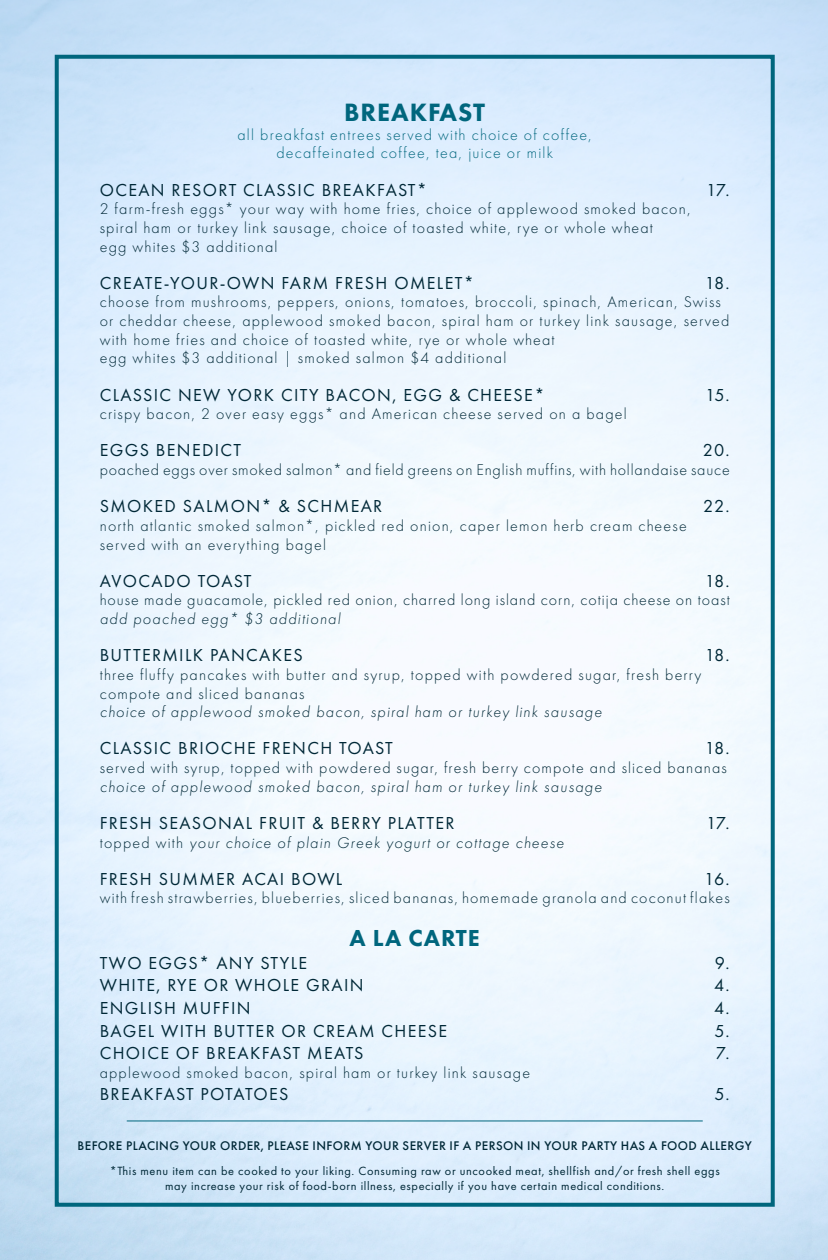
<style>
.page{position:relative;width:828px;height:1260px;background:#fff}
.page>*{position:absolute;margin:0;border:0;box-sizing:border-box;transform-origin:0 0}
.t1{font:800 26px "Futura PT";letter-spacing:.035em;color:#00667d}
.t2{font:800 24px "Futura PT";letter-spacing:.035em;color:#00667d}
.Item_1{font:18px "Futura PT";letter-spacing:.075em;color:#002837}
.t3{font:300 16px/18.6px "Futura PT";letter-spacing:.075em;color:#002837}
.t4{font:italic 300 16px "Futura PT";letter-spacing:.075em;color:#002837}
.t5{font:300 16px "Futura PT";letter-spacing:.075em;color:#00667d}
.t6{font:300 16px "Futura PT";letter-spacing:.05em;color:#002837}
.t7{font:500 13px "Futura PT";letter-spacing:.03em;color:#002837}
.t8{font:12.4px "Futura PT";letter-spacing:.05em;color:#002837}
.s1{font-style:normal}
</style>
<div class="page">
<div style="left:55px;top:55px;width:720px;height:1152px;border:4px solid #00667d"></div>
<hr style="left:127px;top:1120px;width:576px;height:1px;background:#00667d">
<p class="t1" style="left:344px;top:96px;width:143px">BREAKFAST</p>
<p class="t5" style="left:238px;top:125px;width:356px">all breakfast entrees served with choice of coffee,</p>
<p class="t5" style="left:276px;top:144px;width:278px">decaffeinated coffee, tea, juice or milk</p>
<p class="Item_1" style="left:100px;top:179px;width:329px">OCEAN RESORT CLASSIC BREAKFAST*</p>
<p class="Item_1" style="left:706px;top:179px;width:25px">17.</p>
<p class="t3" style="left:100px;top:200px;width:592px">2 farm-fresh eggs* your way with home fries, choice of applewood smoked bacon, spiral ham or turkey link sausage, choice of toasted white, rye or whole wheat</p>
<p class="t3" style="left:100px;top:237px;width:179px">egg whites $3 additional</p>
<p class="Item_1" style="left:100px;top:272px;width:376px">CREATE-YOUR-OWN FARM FRESH OMELET*</p>
<p class="Item_1" style="left:705px;top:272px;width:27px">18.</p>
<p class="t3" style="left:100px;top:293px;width:631px">choose from mushrooms, peppers, onions, tomatoes, broccoli, spinach, American, Swiss or cheddar cheese, applewood smoked bacon, spiral ham or turkey link sausage, served with home fries and choice of toasted white, rye or whole wheat</p>
<p class="t3" style="left:100px;top:349px;width:408px">egg whites $3 additional | smoked salmon $4 additional</p>
<p class="Item_1" style="left:100px;top:384px;width:446px">CLASSIC NEW YORK CITY BACON, EGG &amp; CHEESE*</p>
<p class="Item_1" style="left:705px;top:384px;width:26px">15.</p>
<p class="t3" style="left:100px;top:405px;width:529px">crispy bacon, 2 over easy eggs* and American cheese served on a bagel</p>
<p class="Item_1" style="left:100px;top:440px;width:143px">EGGS BENEDICT</p>
<p class="Item_1" style="left:703px;top:440px;width:28px">20.</p>
<p class="t6" style="left:100px;top:461px;width:632px">poached eggs over smoked salmon* and field greens on English muffins, with hollandaise sauce</p>
<p class="Item_1" style="left:100px;top:496px;width:284px">SMOKED SALMON* &amp; SCHMEAR</p>
<p class="Item_1" style="left:703px;top:496px;width:28px">22.</p>
<p class="t3" style="left:100px;top:516px;width:589px">north atlantic smoked salmon*, pickled red onion, caper lemon herb cream cheese</p>
<p class="t3" style="left:100px;top:535px;width:228px">served with an everything bagel</p>
<p class="Item_1" style="left:100px;top:570px;width:153px">AVOCADO TOAST</p>
<p class="Item_1" style="left:705px;top:570px;width:27px">18.</p>
<p class="t3" style="left:100px;top:591px;width:632px">house made guacamole, pickled red onion, charred long island corn, cotija cheese on toast</p>
<p class="t4" style="left:100px;top:610px;width:242px">add poached egg* $3 additional</p>
<p class="Item_1" style="left:100px;top:645px;width:205px">BUTTERMILK PANCAKES</p>
<p class="Item_1" style="left:705px;top:645px;width:27px">18.</p>
<p class="t3" style="left:100px;top:665px;width:603px">three fluffy pancakes with butter and syrup, topped with powdered sugar, fresh berry compote and sliced bananas</p>
<p class="t4" style="left:100px;top:703px;width:504px">choice of applewood smoked bacon, spiral ham or turkey link sausage</p>
<p class="Item_1" style="left:100px;top:738px;width:295px">CLASSIC BRIOCHE FRENCH TOAST</p>
<p class="Item_1" style="left:705px;top:738px;width:27px">18.</p>
<p class="t3" style="left:100px;top:759px;width:629px">served with syrup, topped with powdered sugar, fresh berry compote and sliced bananas</p>
<p class="t4" style="left:100px;top:777px;width:504px">choice of applewood smoked bacon, spiral ham or turkey link sausage</p>
<p class="Item_1" style="left:100px;top:812px;width:356px">FRESH SEASONAL FRUIT &amp; BERRY PLATTER</p>
<p class="Item_1" style="left:706px;top:812px;width:25px">17.</p>
<p class="t4" style="left:100px;top:833px;width:466px"><span class="s1">topped with</span> your choice of plain Greek yogurt or cottage cheese</p>
<p class="Item_1" style="left:100px;top:868px;width:244px">FRESH SUMMER ACAI BOWL</p>
<p class="Item_1" style="left:704px;top:868px;width:27px">16.</p>
<p class="t3" style="left:100px;top:889px;width:632px">with fresh strawberries, blueberries, sliced bananas, homemade granola and coconut flakes</p>
<p class="t2" style="left:350px;top:923px;width:132px">A LA CARTE</p>
<p class="Item_1" style="left:100px;top:952px;width:209px">TWO EGGS* ANY STYLE</p>
<p class="Item_1" style="left:715px;top:952px;width:16px">9.</p>
<p class="Item_1" style="left:100px;top:975px;width:265px">WHITE, RYE OR WHOLE GRAIN</p>
<p class="Item_1" style="left:714px;top:975px;width:17px">4.</p>
<p class="Item_1" style="left:100px;top:997px;width:152px">ENGLISH MUFFIN</p>
<p class="Item_1" style="left:714px;top:997px;width:17px">4.</p>
<p class="Item_1" style="left:100px;top:1020px;width:349px">BAGEL WITH BUTTER OR CREAM CHEESE</p>
<p class="Item_1" style="left:714px;top:1020px;width:17px">5.</p>
<p class="Item_1" style="left:100px;top:1042px;width:265px">CHOICE OF BREAKFAST MEATS</p>
<p class="Item_1" style="left:716px;top:1042px;width:15px">7.</p>
<p class="t3" style="left:100px;top:1063px;width:432px">applewood smoked bacon, spiral ham or turkey link sausage</p>
<p class="Item_1" style="left:100px;top:1084px;width:190px">BREAKFAST POTATOES</p>
<p class="Item_1" style="left:714px;top:1084px;width:17px">5.</p>
<p class="t7" style="left:78px;top:1137px;width:676px">BEFORE PLACING YOUR ORDER, PLEASE INFORM YOUR SERVER IF A PERSON IN YOUR PARTY HAS A FOOD ALLERGY</p>
<p class="t8" style="left:110px;top:1163px;width:611px">*This menu item can be cooked to your liking. Consuming raw or uncooked meat, shellfish and/or fresh shell eggs</p>
<p class="t8" style="left:165px;top:1178px;width:501px">may increase your risk of food-born illness, especially if you have certain medical conditions.</p>
</div>
